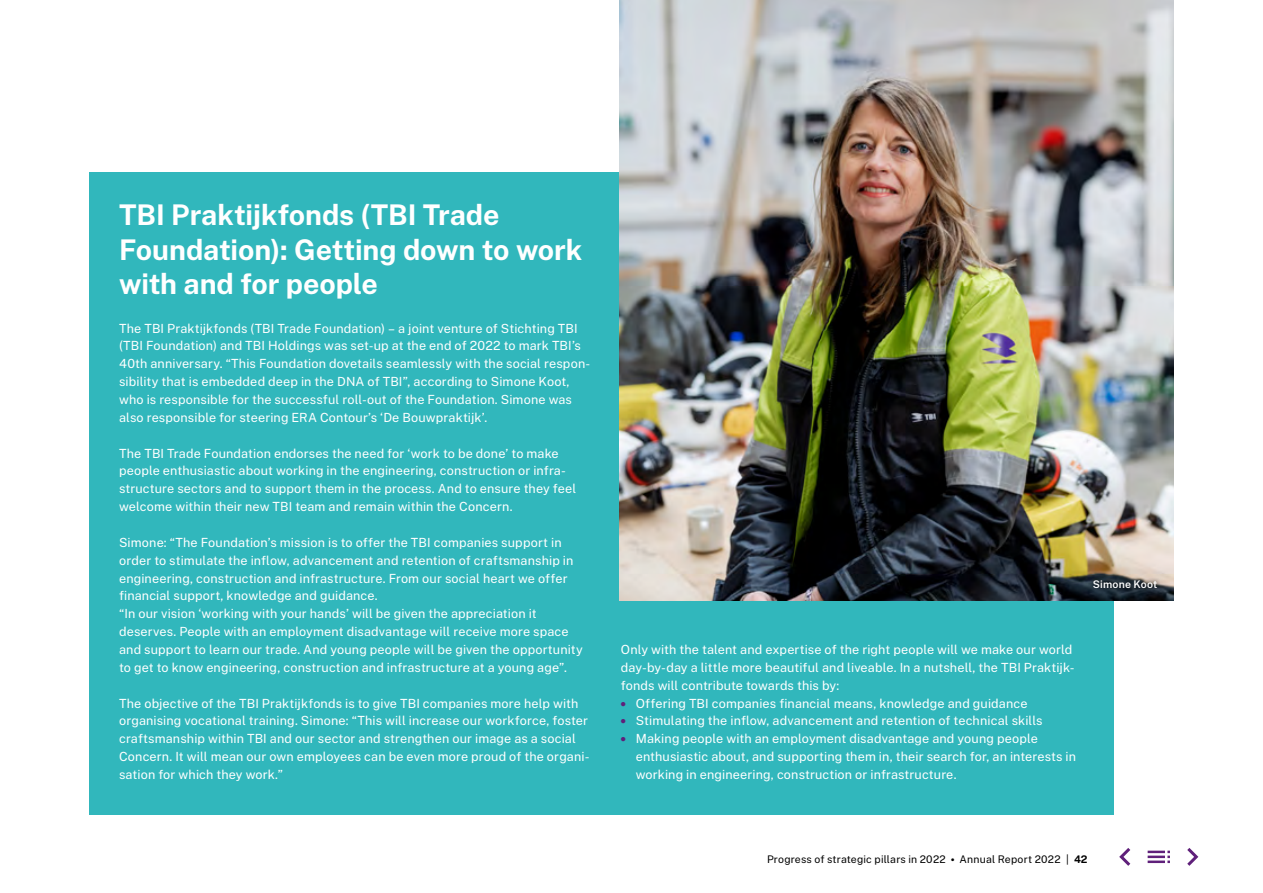
<style>
.page{position:relative;width:1263px;height:893px;background:#fff}
.page>*{position:absolute;margin:0;border:0;box-sizing:border-box;transform-origin:0 0}
.t1{font:700 28.5px/34.2px "TBI Sans";letter-spacing:-.005em;color:#fff}
.t2{font:12.6px/17.9px "TBI Sans";letter-spacing:.01em;color:#fff}
.t3{font:10.5px "TBI Sans";letter-spacing:.015em;color:#000}
.t4{font:600 10.5px "TBI Sans";letter-spacing:.02em;color:#fff}
.s1{font-weight:800;color:#5f207a}
.s2{font-weight:700}
</style>
<div class="page">
<div style="left:89px;top:172px;width:1025px;height:643px;background:#31b7bc"></div>
<img style="left:619px;top:0;width:555px;height:600px">
<div style="left:1088px;top:574px;width:81px;height:26px;background:#000;opacity:.75"></div>
<div style="left:1089px;top:576px;width:71px;height:15px;background:#000;opacity:.5"></div>
<svg style="left:1119px;top:848px;width:11px;height:18px"></svg>
<svg style="left:1148px;top:851px;width:22px;height:12px"></svg>
<svg style="left:1187px;top:848px;width:11px;height:18px"></svg>
<h1 class="t1" style="left:119px;top:196px;width:465px">TBI Praktijkfonds (TBI Trade<br>Foundation): Getting down to work with and for people</h1>
<p class="t2" style="left:119px;top:318px;width:473px">The TBI Praktijkfonds (TBI Trade Foundation) – a joint venture of Stichting TBI (TBI Foundation) and TBI Holdings was set-up at the end of 2022 to mark TBI’s 40th anniversary. “This Foundation dovetails seamlessly with the social respon&shy;sibility that is embedded deep in the DNA of TBI”, according to Simone Koot, who is responsible for the successful roll-out of the Foundation. Simone was also responsible for steering ERA Contour’s ‘De Bouwpraktijk’.</p>
<p class="t2" style="left:119px;top:443px;width:459px">The TBI Trade Foundation endorses the need for ‘work to be done’ to make people enthusiastic about working in the engineering, construction or infra&shy;structure sectors and to support them in the process. And to ensure they feel welcome within their new TBI team and remain within the Concern.</p>
<p class="t2" style="left:119px;top:533px;width:465px">Simone: “The Foundation’s mission is to offer the TBI companies support in order to stimulate the inflow, advancement and retention of craftsmanship in engineering, construction and infrastructure. From our social heart we offer financial support, knowledge and guidance.<br>“In our vision ‘working with your hands’ will be given the appreciation it deserves. People with an employment disadvantage will receive more space and support to learn our trade. And young people will be given the opportunity to get to know engineering, construction and infrastructure at a young age”.</p>
<p class="t2" style="left:119px;top:693px;width:472px">The objective of the TBI Praktijkfonds is to give TBI companies more help with organising vocational training. Simone: “This will increase our workforce, foster craftsmanship within TBI and our sector and strengthen our image as a social Concern. It will mean our own employees can be even more proud of the organi&shy;sation for which they work.”</p>
<p class="t4" style="left:1093px;top:576px;width:66px">Simone Koot</p>
<p class="t2" style="left:621px;top:640px;width:455px">Only with the talent and expertise of the right people will we make our world day-by-day a little more beautiful and liveable. In a nutshell, the TBI Praktijk&shy;fonds will contribute towards this by:</p>
<p class="t2" style="left:621px;top:693px;width:408px"><span class="s1">•</span> Offering TBI companies financial means, knowledge and guidance</p>
<p class="t2" style="left:621px;top:711px;width:423px"><span class="s1">•</span> Stimulating the inflow, advancement and retention of technical skills</p>
<p class="t2" style="left:636px;top:729px;width:442px;text-indent:-15px"><span class="s1">•</span> Making people with an employment disadvantage and young people enthusiastic about, and supporting them in, their search for, an interests in working in engineering, construction or infrastructure.</p>
<p class="t3" style="left:767px;top:852px;width:322px">Progress of strategic pillars in 2022 • Annual Report 2022 | <span class="s2">42</span></p>
</div>
